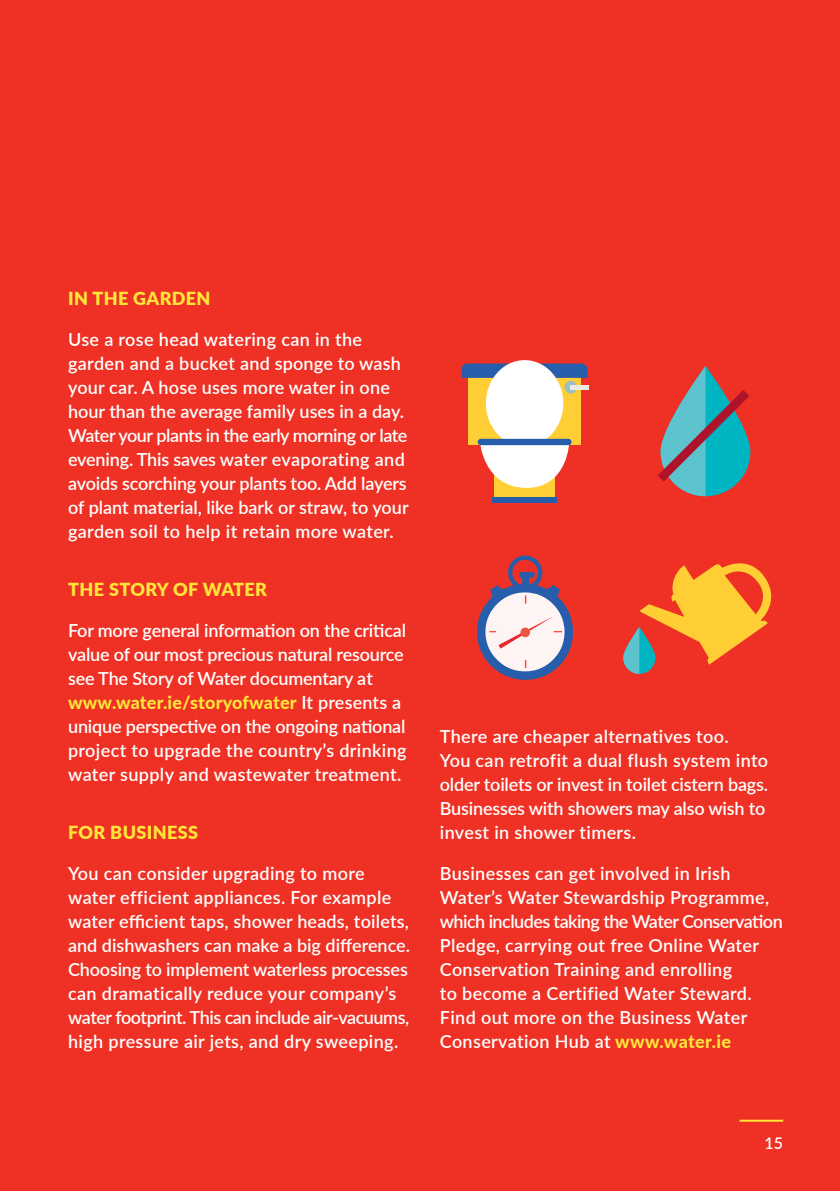
<style>
.page{position:relative;width:840px;height:1191px;background:#fff}
.page>*{position:absolute;margin:0;border:0;box-sizing:border-box;transform-origin:0 0}
.t1{font:600 18px/24px "Lato";letter-spacing:.01em;color:#fff}
.t2{font:600 18px/24px "Lato";letter-spacing:-.01em;color:#fff}
.t3{font:900 18px "Lato";letter-spacing:.02em;color:#ffe639}
.t4{font:600 16px "Lato";color:#fff}
.s1{font-weight:800;color:#ffe639}
</style>
<div class="page">
<div style="left:0;top:0;width:839px;height:1191px;background:#ee3124"></div>
<hr style="left:739px;top:1119px;width:43px;height:2px;background:#ffe639">
<svg style="left:623px;top:563px;width:149px;height:111px"></svg>
<div style="left:468px;top:371px;width:112px;height:74px;background:#ffce35"></div>
<svg style="left:461px;top:363px;width:126px;height:15px"></svg>
<div style="left:485px;top:360px;width:78px;height:86px;background:#fff;border-radius:50%"></div>
<div style="left:494px;top:470px;width:60px;height:29px;background:#ffce35"></div>
<svg style="left:480px;top:445px;width:89px;height:43px"></svg>
<div style="left:477px;top:439px;width:94px;height:6px;background:#265eac;border-radius:3px"></div>
<div style="left:564px;top:381px;width:12px;height:12px;background:#9bbdbf;border-radius:50%"></div>
<hr style="left:569px;top:385px;width:19px;height:4px;background:#ecebe2">
<div style="left:492px;top:497px;width:64px;height:5px;background:#265eac"></div>
<svg style="left:658px;top:366px;width:91px;height:130px"></svg>
<svg style="left:477px;top:555px;width:96px;height:125px"></svg>
<div style="left:520px;top:627px;width:9px;height:10px;background:#f0533f;border-radius:50%"></div>
<p class="t3" style="left:68px;top:285px;width:144px">IN THE GARDEN</p>
<p class="t1" style="left:68px;top:326px;width:342px">Use a rose head watering can in the garden and a bucket and sponge to wash your car. A hose uses more water in one hour than the average family uses in a day.<br>Water your plants in the early morning or late evening. This saves water evaporating and avoids scorching your plants too. Add layers of plant material, like bark or straw, to your garden soil to help it retain more water.</p>
<p class="t3" style="left:68px;top:576px;width:200px">THE STORY OF WATER</p>
<p class="t2" style="left:68px;top:617px;width:340px">For more general information on the critical value of our most precious natural resource see The Story of Water documentary at <span class="s1">www.water.ie/storyofwater</span> It presents a unique perspective on the ongoing national project to upgrade the country’s drinking water supply and wastewater treatment.</p>
<p class="t3" style="left:68px;top:819px;width:132px">FOR BUSINESS</p>
<p class="t1" style="left:68px;top:860px;width:343px">You can consider upgrading to more water efficient appliances. For example water efficient taps, shower heads, toilets, and dishwashers can make a big difference.<br>Choosing to implement waterless processes can dramatically reduce your company’s water footprint. This can include air-vacuums, high pressure air jets, and dry sweeping.</p>
<p class="t1" style="left:439px;top:723px;width:329px">There are cheaper alternatives too.<br>You can retrofit a dual flush system into older toilets or invest in toilet cistern bags.<br>Businesses with showers may also wish to invest in shower timers.</p>
<p class="t1" style="left:439px;top:860px;width:344px">Businesses can get involved in Irish Water’s Water Stewardship Programme, which includes taking the Water Conservation Pledge, carrying out free Online Water Conservation Training and enrolling<br>to become a Certified Water Steward.<br>Find out more on the Business Water Conservation Hub at <span class="s1">www.water.ie</span></p>
<p class="t4" style="left:764px;top:1131px;width:20px">15</p>
</div>
